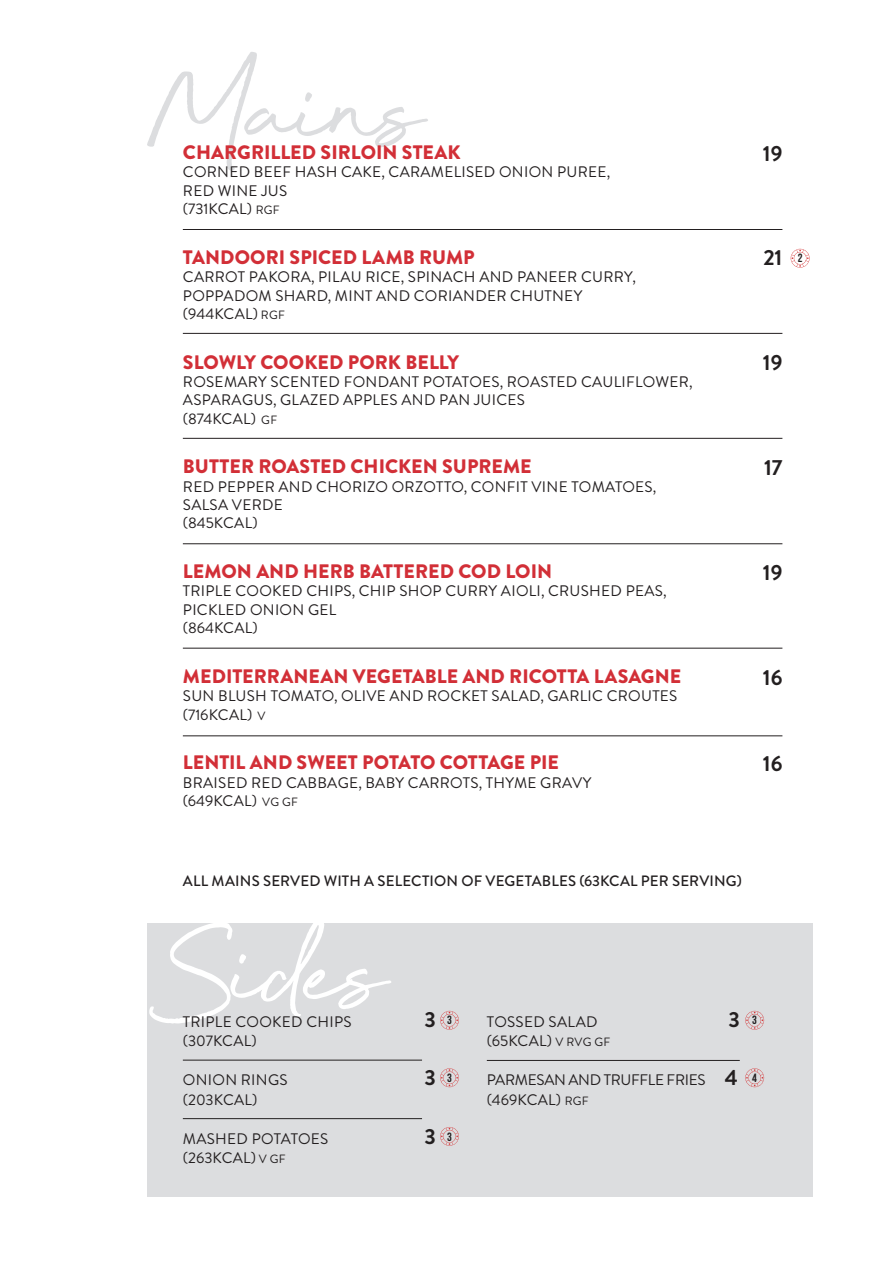
<style>
.page{position:relative;width:893px;height:1263px;background:#fff}
.page>*{position:absolute;margin:0;border:0;box-sizing:border-box;transform-origin:0 0}
.t1{font:150px "Beyond Infinity";letter-spacing:-.01em;color:#dcdddf}
.t2{font:150px "Beyond Infinity";letter-spacing:-.035em;color:#fff}
.t3{font:700 21.9px "Brandon Grotesque";color:#231f20}
.t4{font:900 19.5px "Brandon Grotesque";color:#d22f37}
.t5{font:15.3px/18.3px "Brandon Grotesque";letter-spacing:.02em;color:#231f20}
.t6{font:15.3px/19.5px "Brandon Grotesque";letter-spacing:-.02em;color:#231f20}
.t7{font:500 15px "Brandon Grotesque";letter-spacing:.01em;color:#231f20}
.t8{font:700 12px "Bebas Neue";color:#231f20}
.s1{font-size:12px}
.s2{font-weight:700;font-size:21.9px}
</style>
<div class="page">
<hr style="left:183px;top:229px;width:599px;height:1px;background:#231f20">
<hr style="left:183px;top:333px;width:599px;height:1px;background:#231f20">
<hr style="left:183px;top:438px;width:599px;height:1px;background:#231f20">
<hr style="left:183px;top:543px;width:599px;height:1px;background:#231f20">
<hr style="left:183px;top:648px;width:599px;height:1px;background:#231f20">
<hr style="left:183px;top:735px;width:599px;height:1px;background:#231f20">
<div style="left:147px;top:923px;width:665px;height:273px;background:#dcdddf"></div>
<hr style="left:183px;top:1060px;width:239px;height:1px;background:#231f20">
<hr style="left:183px;top:1118px;width:239px;height:1px;background:#231f20">
<hr style="left:487px;top:1060px;width:253px;height:1px;background:#231f20">
<svg style="left:790px;top:249px;width:20px;height:19px"></svg>
<svg style="left:745px;top:1068px;width:19px;height:19px"></svg>
<svg style="left:440px;top:1127px;width:19px;height:19px"></svg>
<svg style="left:440px;top:1011px;width:19px;height:19px"></svg>
<svg style="left:745px;top:1011px;width:19px;height:19px"></svg>
<svg style="left:440px;top:1068px;width:19px;height:19px"></svg>
<h1 class="t1" style="left:147px;top:44px;width:278px">Mains</h1>
<p class="t4" style="left:183px;top:141px;width:279px">CHARGRILLED SIRLOIN STEAK</p>
<p class="t5" style="left:183px;top:164px;width:429px">CORNED BEEF HASH CAKE, CARAMELISED ONION PUREE,<br>RED WINE JUS<br>(731KCAL) <span class="s1">RGF</span></p>
<p class="t4" style="left:183px;top:246px;width:293px">TANDOORI SPICED LAMB RUMP</p>
<p class="t5" style="left:183px;top:269px;width:455px">CARROT PAKORA, PILAU RICE, SPINACH AND PANEER CURRY,<br>POPPADOM SHARD, MINT AND CORIANDER CHUTNEY (944KCAL) <span class="s1">RGF</span></p>
<p class="t4" style="left:183px;top:350px;width:278px">SLOWLY COOKED PORK BELLY</p>
<p class="t5" style="left:183px;top:374px;width:511px">ROSEMARY SCENTED FONDANT POTATOES, ROASTED CAULIFLOWER,<br>ASPARAGUS, GLAZED APPLES AND PAN JUICES<br>(874KCAL) <span class="s1">GF</span></p>
<p class="t4" style="left:183px;top:455px;width:350px">BUTTER ROASTED CHICKEN SUPREME</p>
<p class="t5" style="left:183px;top:478px;width:475px">RED PEPPER AND CHORIZO ORZOTTO, CONFIT VINE TOMATOES,<br>SALSA VERDE<br>(845KCAL)</p>
<p class="t4" style="left:183px;top:560px;width:371px">LEMON AND HERB BATTERED COD LOIN</p>
<p class="t5" style="left:183px;top:583px;width:485px">TRIPLE COOKED CHIPS, CHIP SHOP CURRY AIOLI, CRUSHED PEAS,<br>PICKLED ONION GEL<br>(864KCAL)</p>
<p class="t4" style="left:183px;top:665px;width:500px">MEDITERRANEAN VEGETABLE AND RICOTTA LASAGNE</p>
<p class="t5" style="left:183px;top:688px;width:496px">SUN BLUSH TOMATO, OLIVE AND ROCKET SALAD, GARLIC CROUTES (716KCAL) <span class="s1">V</span></p>
<p class="t4" style="left:183px;top:751px;width:377px">LENTIL AND SWEET POTATO COTTAGE PIE</p>
<p class="t5" style="left:183px;top:774px;width:410px">BRAISED RED CABBAGE, BABY CARROTS, THYME GRAVY (649KCAL) <span class="s1">VG GF</span></p>
<h2 class="t3" style="left:763px;top:140px;width:21px">19</h2>
<h2 class="t3" style="left:763px;top:245px;width:21px">21</h2>
<p class="t8" style="left:798px;top:251px;width:6px">2</p>
<h2 class="t3" style="left:763px;top:350px;width:21px">19</h2>
<h2 class="t3" style="left:764px;top:455px;width:20px">17</h2>
<h2 class="t3" style="left:763px;top:559px;width:21px">19</h2>
<h2 class="t3" style="left:763px;top:664px;width:21px">16</h2>
<h2 class="t3" style="left:763px;top:750px;width:21px">16</h2>
<p class="t7" style="left:183px;top:875px;width:560px">ALL MAINS SERVED WITH A SELECTION OF VEGETABLES (63KCAL PER SERVING)</p>
<h1 class="t2" style="left:147px;top:905px;width:241px">Sides</h1>
<p class="t5" style="left:487px;top:1013px;width:112px">TOSSED SALAD</p>
<h2 class="t3" style="left:728px;top:1006px;width:13px">3</h2>
<p class="t5" style="left:487px;top:1033px;width:125px">(65KCAL) <span class="s1">V RVG GF</span></p>
<p class="t6" style="left:487px;top:1071px;width:252px">PARMESAN AND TRUFFLE FRIES <span class="s2">4 </span>(469KCAL) <span class="s1">RGF</span></p>
<p class="t5" style="left:183px;top:1013px;width:170px">TRIPLE COOKED CHIPS</p>
<h2 class="t3" style="left:424px;top:1006px;width:13px">3</h2>
<p class="t5" style="left:183px;top:1033px;width:75px">(307KCAL)</p>
<p class="t5" style="left:183px;top:1072px;width:106px">ONION RINGS</p>
<h2 class="t3" style="left:424px;top:1065px;width:13px">3</h2>
<p class="t5" style="left:183px;top:1091px;width:76px">(203KCAL)</p>
<p class="t5" style="left:183px;top:1130px;width:147px">MASHED POTATOES</p>
<h2 class="t3" style="left:424px;top:1123px;width:13px">3</h2>
<p class="t5" style="left:183px;top:1150px;width:104px">(263KCAL) <span class="s1">V GF</span></p>
<p class="t8" style="left:447px;top:1013px;width:6px">3</p>
<p class="t8" style="left:752px;top:1013px;width:6px">3</p>
<p class="t8" style="left:447px;top:1071px;width:6px">3</p>
<p class="t8" style="left:752px;top:1071px;width:6px">4</p>
<p class="t8" style="left:447px;top:1129px;width:6px">3</p>
</div>
